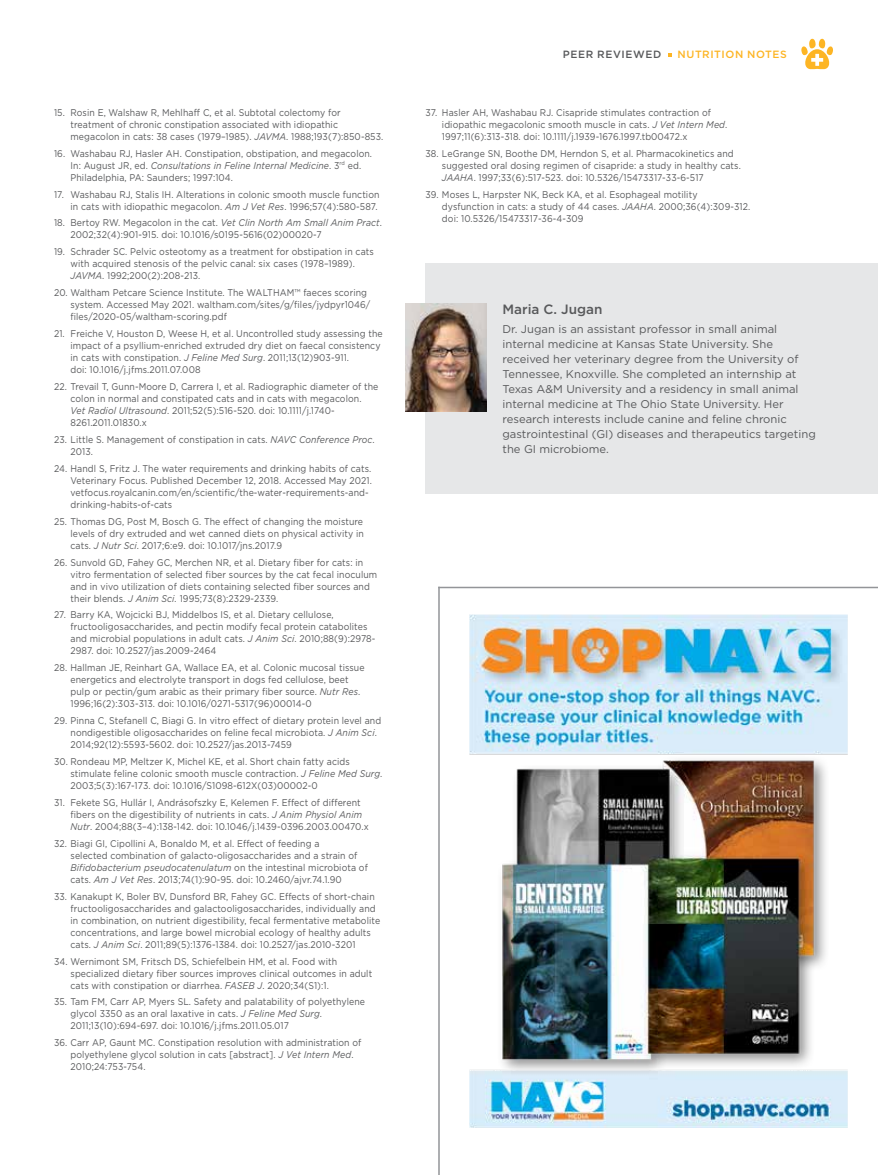
<style>
.page{position:relative;width:878px;height:1175px;background:#fff}
.page>*{position:absolute;margin:0;border:0;box-sizing:border-box;transform-origin:0 0}
.t1{font:500 13.5px "Gotham";color:#58595b}
.t2{font:11.25px/15px "Gotham";color:#58595b}
.t3{font:500 10.5px "Gotham";letter-spacing:.055em;color:#fdb524}
.t4{font:500 10.5px "Gotham";letter-spacing:.06em;color:#58595b}
.t5{font:9.75px/12px "Gotham";letter-spacing:.01em;color:#58595b;scale:.9 1}
.s1{font-style:italic}
</style>
<div class="page">
<div style="left:425px;top:263px;width:453px;height:230px;background:#e6e7e8"></div>
<img style="left:405px;top:303px;width:81px;height:108px">
<img style="left:469px;top:614px;width:378px;height:513px">
<hr style="left:438px;top:586px;width:2px;height:588px;background:#939598">
<hr style="left:438px;top:586px;width:440px;height:2px;background:#939598">
<svg style="left:801px;top:38px;width:32px;height:32px"></svg>
<p class="t5" style="left:70px;top:107px;width:349px;text-indent:-16px">15. Rosin E, Walshaw R, Mehlhaff C, et al. Subtotal colectomy for treatment of chronic constipation associated with idiopathic megacolon in cats: 38 cases (1979–1985). <span class="s1">JAVMA</span>. 1988;193(7):850-853.</p>
<p class="t5" style="left:70px;top:148px;width:336px;text-indent:-16px">16. Washabau RJ, Hasler AH. Constipation, obstipation, and megacolon.<br>In: August JR, ed. <span class="s1">Consultations in Feline Internal Medicine</span>. 3<sup>rd</sup> ed.<br>Philadelphia, PA: Saunders; 1997:104.</p>
<p class="t5" style="left:54px;top:189px;width:363px;text-align:right">17. Washabau RJ, Stalis IH. Alterations in colonic smooth muscle function in cats with idiopathic megacolon. <span class="s1">Am J Vet Res</span>. 1996;57(4):580-587.</p>
<p class="t5" style="left:71px;top:217px;width:347px;text-indent:-16px">18. Bertoy RW. Megacolon in the cat. <span class="s1">Vet Clin North Am Small Anim Pract</span>.<br>2002;32(4):901-915. doi: 10.1016/s0195-5616(02)00020-7</p>
<p class="t5" style="left:71px;top:246px;width:338px;text-indent:-16px">19. Schrader SC. Pelvic osteotomy as a treatment for obstipation in cats with acquired stenosis of the pelvic canal: six cases (1978–1989).<br><span class="s1">JAVMA</span>. 1992;200(2):208-213.</p>
<p class="t5" style="left:71px;top:287px;width:334px;text-indent:-16px">20. Waltham Petcare Science Institute. The WALTHAM™ faeces scoring system. Accessed May 2021. waltham.com/sites/g/files/jydpyr1046/ files/2020-05/waltham-scoring.pdf</p>
<p class="t5" style="left:71px;top:328px;width:348px;text-indent:-16px">21. Freiche V, Houston D, Weese H, et al. Uncontrolled study assessing the impact of a psyllium-enriched extruded dry diet on faecal consistency in cats with constipation. <span class="s1">J Feline Med Surg</span>. 2011;13(12)903-911.<br>doi: 10.1016/j.jfms.2011.07.008</p>
<p class="t5" style="left:71px;top:381px;width:344px;text-indent:-16px">22. Trevail T, Gunn-Moore D, Carrera I, et al. Radiographic diameter of the colon in normal and constipated cats and in cats with megacolon.<br><span class="s1">Vet Radiol Ultrasound</span>. 2011;52(5):516-520. doi: 10.1111/j.1740- 8261.2011.01830.x</p>
<p class="t5" style="left:71px;top:434px;width:339px;text-indent:-16px">23. Little S. Management of constipation in cats. <span class="s1">NAVC Conference Proc</span>.<br>2013.</p>
<p class="t5" style="left:71px;top:463px;width:336px;text-indent:-16px">24. Handl S, Fritz J. The water requirements and drinking habits of cats.<br>Veterinary Focus. Published December 12, 2018. Accessed May 2021. vetfocus.royalcanin.com/en/scientific/the-water-requirements-and&shy;drinking-habits-of-cats</p>
<p class="t5" style="left:71px;top:515px;width:327px;text-align:justify;text-indent:-16px">25. Thomas DG, Post M, Bosch G. The effect of changing the moisture levels of dry extruded and wet canned diets on physical activity in cats. <span class="s1">J Nutr Sci</span>. 2017;6:e9. doi: 10.1017/jns.2017.9</p>
<p class="t5" style="left:71px;top:556px;width:342px;text-indent:-16px">26. Sunvold GD, Fahey GC, Merchen NR, et al. Dietary fiber for cats: in vitro fermentation of selected fiber sources by the cat fecal inoculum and in vivo utilization of diets containing selected fiber sources and their blends. <span class="s1">J Anim Sci.</span> 1995;73(8):2329-2339.</p>
<p class="t5" style="left:71px;top:609px;width:340px;text-indent:-16px">27. Barry KA, Wojcicki BJ, Middelbos IS, et al. Dietary cellulose, fructooligosaccharides, and pectin modify fecal protein catabolites and microbial populations in adult cats. <span class="s1">J Anim Sci</span>. 2010;88(9):2978- 2987. doi: 10.2527/jas.2009-2464</p>
<p class="t5" style="left:71px;top:662px;width:328px;text-indent:-16px">28. Hallman JE, Reinhart GA, Wallace EA, et al. Colonic mucosal tissue energetics and electrolyte transport in dogs fed cellulose, beet pulp or pectin/gum arabic as their primary fiber source. <span class="s1">Nutr Res</span>.<br>1996;16(2):303-313. doi: 10.1016/0271-5317(96)00014-0</p>
<p class="t5" style="left:71px;top:715px;width:347px;text-indent:-16px">29. Pinna C, Stefanell C, Biagi G. In vitro effect of dietary protein level and nondigestible oligosaccharides on feline fecal microbiota. <span class="s1">J Anim Sci</span>.<br>2014;92(12):5593-5602. doi: 10.2527/jas.2013-7459</p>
<p class="t5" style="left:71px;top:756px;width:348px;text-indent:-16px">30. Rondeau MP, Meltzer K, Michel KE, et al. Short chain fatty acids stimulate feline colonic smooth muscle contraction. <span class="s1">J Feline Med Surg</span>.<br>2003;5(3):167-173. doi: 10.1016/S1098-612X(03)00002-0</p>
<p class="t5" style="left:71px;top:797px;width:333px;text-indent:-16px">31. Fekete SG, Hullár I, Andrásofszky E, Kelemen F. Effect of different fibers on the digestibility of nutrients in cats. <span class="s1">J Anim Physiol Anim<br>Nutr</span>. 2004;88(3–4):138-142. doi: 10.1046/j.1439-0396.2003.00470.x</p>
<p class="t5" style="left:71px;top:838px;width:332px;text-indent:-16px">32. Biagi GI, Cipollini A, Bonaldo M, et al. Effect of feeding a<br>selected combination of galacto-oligosaccharides and a strain of <span class="s1">Bifidobacterium pseudocatenulatum</span> on the intestinal microbiota of cats. <span class="s1">Am J Vet Res</span>. 2013;74(1):90-95. doi: 10.2460/ajvr.74.1.90</p>
<p class="t5" style="left:71px;top:890px;width:345px;text-indent:-16px">33. Kanakupt K, Boler BV, Dunsford BR, Fahey GC. Effects of short-chain fructooligosaccharides and galactooligosaccharides, individually and in combination, on nutrient digestibility, fecal fermentative metabolite concentrations, and large bowel microbial ecology of healthy adults cats. <span class="s1">J Anim Sci</span>. 2011;89(5):1376-1384. doi: 10.2527/jas.2010-3201</p>
<p class="t5" style="left:71px;top:955px;width:337px;text-indent:-16px">34. Wernimont SM, Fritsch DS, Schiefelbein HM, et al. Food with specialized dietary fiber sources improves clinical outcomes in adult cats with constipation or diarrhea. <span class="s1">FASEB J</span>. 2020;34(S1):1.</p>
<p class="t5" style="left:71px;top:996px;width:329px;text-indent:-16px">35. Tam FM, Carr AP, Myers SL. Safety and palatability of polyethylene glycol 3350 as an oral laxative in cats. <span class="s1">J Feline Med Surg</span>.<br>2011;13(10):694-697. doi: 10.1016/j.jfms.2011.05.017</p>
<p class="t5" style="left:71px;top:1037px;width:325px;text-indent:-16px">36. Carr AP, Gaunt MC. Constipation resolution with administration of polyethylene glycol solution in cats [abstract]. <span class="s1">J Vet Intern Med</span>.<br>2010;24:753-754.</p>
<p class="t4" style="left:563px;top:50px;width:100px">PEER REVIEWED</p>
<p class="t3" style="left:677px;top:50px;width:111px">NUTRITION NOTES</p>
<p class="t5" style="left:442px;top:107px;width:318px;text-indent:-16px">37. Hasler AH, Washabau RJ. Cisapride stimulates contraction of idiopathic megacolonic smooth muscle in cats. <span class="s1">J Vet Intern Med</span>.<br>1997;11(6):313-318. doi: 10.1111/j.1939-1676.1997.tb00472.x</p>
<p class="t5" style="left:442px;top:148px;width:333px;text-indent:-16px">38. LeGrange SN, Boothe DM, Herndon S, et al. Pharmacokinetics and suggested oral dosing regimen of cisapride: a study in healthy cats.<br><span class="s1">JAAHA</span>. 1997;33(6):517-523. doi: 10.5326/15473317-33-6-517</p>
<p class="t5" style="left:442px;top:189px;width:344px;text-indent:-16px">39. Moses L, Harpster NK, Beck KA, et al. Esophageal motility dysfunction in cats: a study of 44 cases. <span class="s1">JAAHA</span>. 2000;36(4):309-312. doi: 10.5326/15473317-36-4-309</p>
<h1 class="t1" style="left:502px;top:303px;width:101px">Maria C. Jugan</h1>
<p class="t2" style="left:502px;top:322px;width:315px">Dr. Jugan is an assistant professor in small animal internal medicine at Kansas State University. She received her veterinary degree from the University of Tennessee, Knoxville. She completed an internship at Texas A&amp;M University and a residency in small animal internal medicine at The Ohio State University. Her research interests include canine and feline chronic gastrointestinal (GI) diseases and therapeutics targeting the GI microbiome.</p>
</div>
